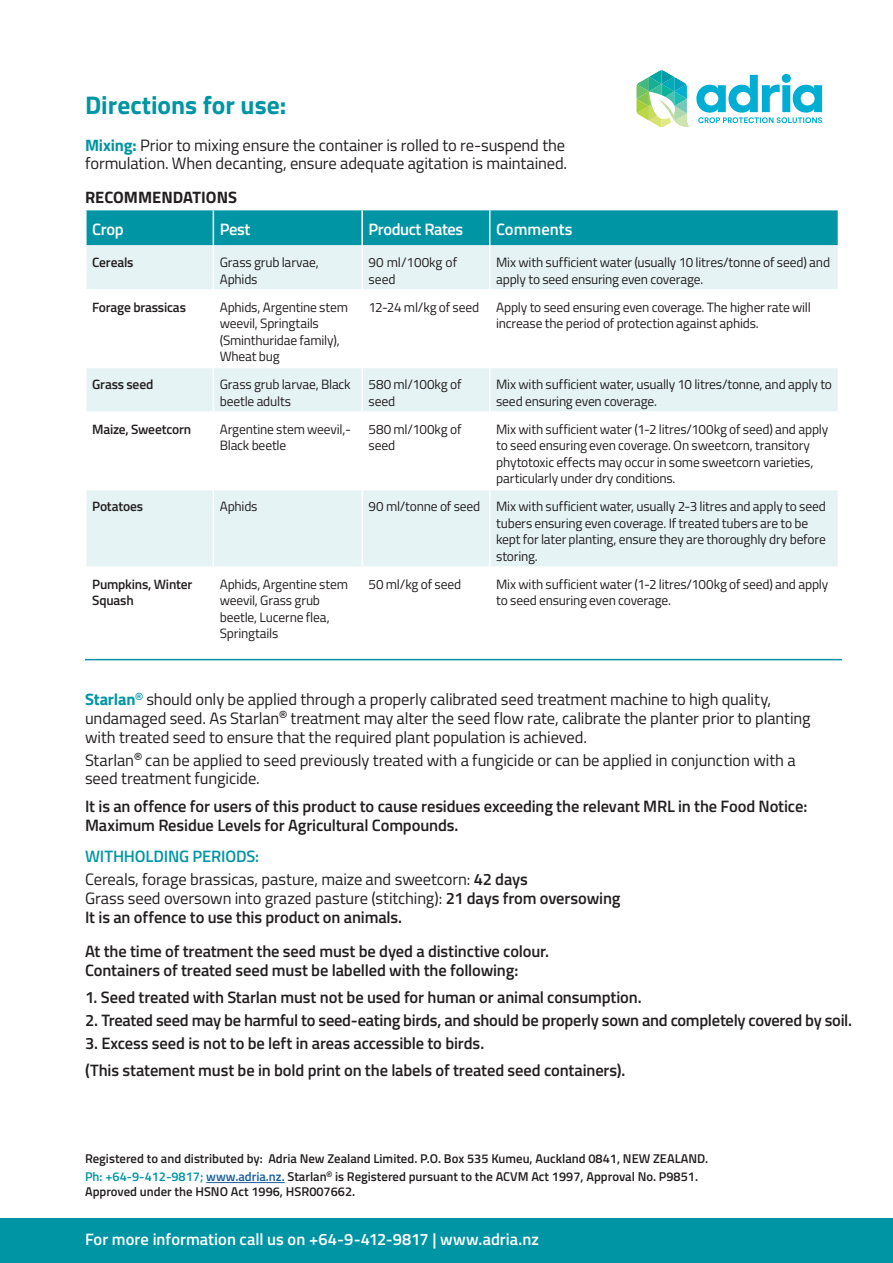
<style>
.page{position:relative;width:893px;height:1263px;background:#fff}
.page>*{position:absolute;margin:0;border:0;box-sizing:border-box;transform-origin:0 0}
.t1{font:700 25.5px "Titillium Web";color:#0095a4}
.t2{font:16.5px/18.8px "Titillium Web";letter-spacing:-.01em;color:#231f20}
.t3{font:600 16.5px/18.8px "Titillium Web";letter-spacing:-.01em;color:#231f20}
.t4{font:600 16.5px "Titillium Web";color:#fff}
.t5{font:600 16.5px "Titillium Web";letter-spacing:-.01em;color:#0095a4}
.t6{font:700 16.5px "Titillium Web";color:#231f20}
.t7{font:600 16.5px "Titillium Web";letter-spacing:-.025em;color:#fff}
.t8{font:13.5px/16.5px "Titillium Web";letter-spacing:-.015em;color:#231f20}
.t9{font:600 13.5px/16.5px "Titillium Web";letter-spacing:-.015em;color:#231f20}
.t10{font:600 12.75px "Titillium Web";color:#231f20}
.s1{font-weight:700;color:#0095a4}
.s2{font-weight:600}
.s3{color:#0095a4}
.s4{color:#175d9e}
</style>
<div class="page">
<div style="left:0;top:1218px;width:893px;height:45px;background:#0095a4"></div>
<svg style="left:696px;top:74px;width:126px;height:49px"></svg>
<svg style="left:636px;top:70px;width:53px;height:57px"></svg>
<div style="left:87px;top:210px;width:751px;height:35px;background:#0095a4"></div>
<div style="left:87px;top:245px;width:751px;height:44px;background:#e6f3f5"></div>
<svg style="left:87px;top:368px;width:751px;height:198px;fill:#e6f3f5"></svg>
<hr style="left:213px;top:210px;width:1px;height:35px;background:#fff">
<hr style="left:361px;top:210px;width:2px;height:35px;background:#fff">
<hr style="left:489px;top:210px;width:1px;height:35px;background:#fff">
<hr style="left:213px;top:245px;width:1px;height:44px;background:#fff">
<hr style="left:361px;top:245px;width:2px;height:44px;background:#fff">
<hr style="left:489px;top:245px;width:1px;height:44px;background:#fff">
<hr style="left:213px;top:368px;width:1px;height:43px;background:#fff">
<hr style="left:361px;top:368px;width:2px;height:43px;background:#fff">
<hr style="left:489px;top:368px;width:1px;height:43px;background:#fff">
<hr style="left:85px;top:411px;width:128px;height:2px;background:#fff">
<hr style="left:213px;top:411px;width:149px;height:2px;background:#fff">
<hr style="left:213px;top:413px;width:1px;height:76px;background:#fff">
<hr style="left:362px;top:411px;width:128px;height:2px;background:#fff">
<hr style="left:361px;top:413px;width:2px;height:76px;background:#fff">
<hr style="left:490px;top:411px;width:349px;height:2px;background:#fff">
<hr style="left:489px;top:413px;width:1px;height:76px;background:#fff">
<hr style="left:85px;top:489px;width:128px;height:1px;background:#fff">
<hr style="left:213px;top:489px;width:149px;height:1px;background:#fff">
<hr style="left:213px;top:490px;width:1px;height:76px;background:#fff">
<hr style="left:362px;top:489px;width:128px;height:1px;background:#fff">
<hr style="left:361px;top:490px;width:2px;height:76px;background:#fff">
<hr style="left:490px;top:489px;width:349px;height:1px;background:#fff">
<hr style="left:489px;top:490px;width:1px;height:76px;background:#fff">
<hr style="left:85px;top:659px;width:757px;height:1px;background:#0095a4">
<hr style="left:206px;top:1182px;width:79px;height:1px;background:#175d9e">
<p class="t1" style="left:85px;top:86px;width:203px">Directions for use:</p>
<p class="t2" style="left:85px;top:135px;width:484px"><span class="s1">Mixing:</span> Prior to mixing ensure the container is rolled to re-suspend the formulation. When decanting, ensure adequate agitation is maintained.</p>
<p class="t6" style="left:85px;top:185px;width:154px">RECOMMENDATIONS</p>
<p class="t4" style="left:92px;top:217px;width:33px">Crop</p>
<p class="t4" style="left:220px;top:217px;width:32px">Pest</p>
<p class="t7" style="left:369px;top:217px;width:96px">Product Rates</p>
<p class="t4" style="left:496px;top:217px;width:78px">Comments</p>
<p class="t9" style="left:92px;top:253px;width:43px">Cereals</p>
<p class="t8" style="left:220px;top:253px;width:101px">Grass grub larvae,<br>Aphids</p>
<p class="t8" style="left:369px;top:253px;width:90px">90 ml/100kg of seed</p>
<p class="t8" style="left:496px;top:253px;width:336px">Mix with sufficient water (usually 10 litres/tonne of seed) and apply to seed ensuring even coverage.</p>
<p class="t9" style="left:92px;top:298px;width:95px">Forage brassicas</p>
<p class="t8" style="left:220px;top:298px;width:130px">Aphids, Argentine stem weevil, Springtails (Sminthuridae family),<br>Wheat bug</p>
<p class="t8" style="left:369px;top:298px;width:112px">12-24 ml/kg of seed</p>
<p class="t8" style="left:496px;top:298px;width:316px">Apply to seed ensuring even coverage. The higher rate will increase the period of protection against aphids.</p>
<p class="t9" style="left:92px;top:375px;width:63px">Grass seed</p>
<p class="t8" style="left:220px;top:375px;width:132px">Grass grub larvae, Black beetle adults</p>
<p class="t8" style="left:369px;top:375px;width:94px">580 ml/100kg of seed</p>
<p class="t8" style="left:496px;top:375px;width:337px">Mix with sufficient water, usually 10 litres/tonne, and apply to seed ensuring even coverage.</p>
<p class="t9" style="left:92px;top:420px;width:100px">Maize, Sweetcorn</p>
<p class="t8" style="left:220px;top:420px;width:133px">Argentine stem weevil,-<br>Black beetle</p>
<p class="t8" style="left:369px;top:420px;width:94px">580 ml/100kg of seed</p>
<p class="t8" style="left:496px;top:420px;width:334px">Mix with sufficient water (1-2 litres/100kg of seed) and apply to seed ensuring even coverage. On sweetcorn, transitory phytotoxic effects may occur in some sweetcorn varieties, particularly under dry conditions.</p>
<p class="t9" style="left:92px;top:498px;width:52px">Potatoes</p>
<p class="t8" style="left:220px;top:498px;width:39px">Aphids</p>
<p class="t8" style="left:369px;top:498px;width:113px">90 ml/tonne of seed</p>
<p class="t8" style="left:496px;top:498px;width:331px">Mix with sufficient water, usually 2-3 litres and apply to seed tubers ensuring even coverage. If treated tubers are to be kept for later planting, ensure they are thoroughly dry before storing.</p>
<p class="t9" style="left:92px;top:575px;width:102px">Pumpkins, Winter<br>Squash</p>
<p class="t8" style="left:220px;top:575px;width:130px">Aphids, Argentine stem weevil, Grass grub beetle, Lucerne flea,<br>Springtails</p>
<p class="t8" style="left:369px;top:575px;width:94px">50 ml/kg of seed</p>
<p class="t8" style="left:496px;top:575px;width:334px">Mix with sufficient water (1-2 litres/100kg of seed) and apply to seed ensuring even coverage.</p>
<p class="t2" style="left:85px;top:689px;width:727px"><span class="s1">Starlan</span><sup>®</sup> should only be applied through a properly calibrated seed treatment machine to high quality, undamaged seed. As Starlan<sup>®</sup> treatment may alter the seed flow rate, calibrate the planter prior to planting with treated seed to ensure that the required plant population is achieved.</p>
<p class="t2" style="left:85px;top:750px;width:712px">Starlan<sup>®</sup> can be applied to seed previously treated with a fungicide or can be applied in conjunction with a seed treatment fungicide.</p>
<p class="t3" style="left:85px;top:796px;width:724px">It is an offence for users of this product to cause residues exceeding the relevant MRL in the Food Notice:<br>Maximum Residue Levels for Agricultural Compounds.</p>
<p class="t5" style="left:85px;top:844px;width:176px">WITHHOLDING PERIODS:</p>
<p class="t2" style="left:85px;top:869px;width:444px">Cereals, forage brassicas, pasture, maize and sweetcorn: <span class="s2">42 days</span></p>
<p class="t2" style="left:85px;top:888px;width:537px">Grass seed oversown into grazed pasture (stitching): <span class="s2">21 days from oversowing</span></p>
<p class="t3" style="left:85px;top:906px;width:319px">It is an offence to use this product on animals.</p>
<p class="t3" style="left:85px;top:941px;width:466px">At the time of treatment the seed must be dyed a distinctive colour.</p>
<p class="t3" style="left:85px;top:960px;width:435px">Containers of treated seed must be labelled with the following:</p>
<p class="t3" style="left:85px;top:987px;width:558px">1. Seed treated with Starlan must not be used for human or animal consumption.</p>
<p class="t3" style="left:85px;top:1010px;width:768px">2. Treated seed may be harmful to seed-eating birds, and should be properly sown and completely covered by soil.</p>
<p class="t3" style="left:85px;top:1033px;width:401px">3. Excess seed is not to be left in areas accessible to birds.</p>
<p class="t3" style="left:85px;top:1060px;width:542px">(This statement must be in bold print on the labels of treated seed containers).</p>
<p class="t10" style="left:85px;top:1148px;width:625px">Registered to and distributed by: Adria New Zealand Limited. P.O. Box 535 Kumeu, Auckland 0841, NEW ZEALAND.</p>
<p class="t10" style="left:85px;top:1167px;width:615px"><span class="s3">Ph: +64-9-412-9817;</span> <span class="s4">www.adria.nz.</span> Starlan<sup>®</sup> is Registered pursuant to the ACVM Act 1997, Approval No. P9851.</p>
<p class="t10" style="left:85px;top:1182px;width:272px">Approved under the HSNO Act 1996, HSR007662.</p>
<p class="t4" style="left:85px;top:1227px;width:455px">For more information call us on +64-9-412-9817 | www.adria.nz</p>
</div>
